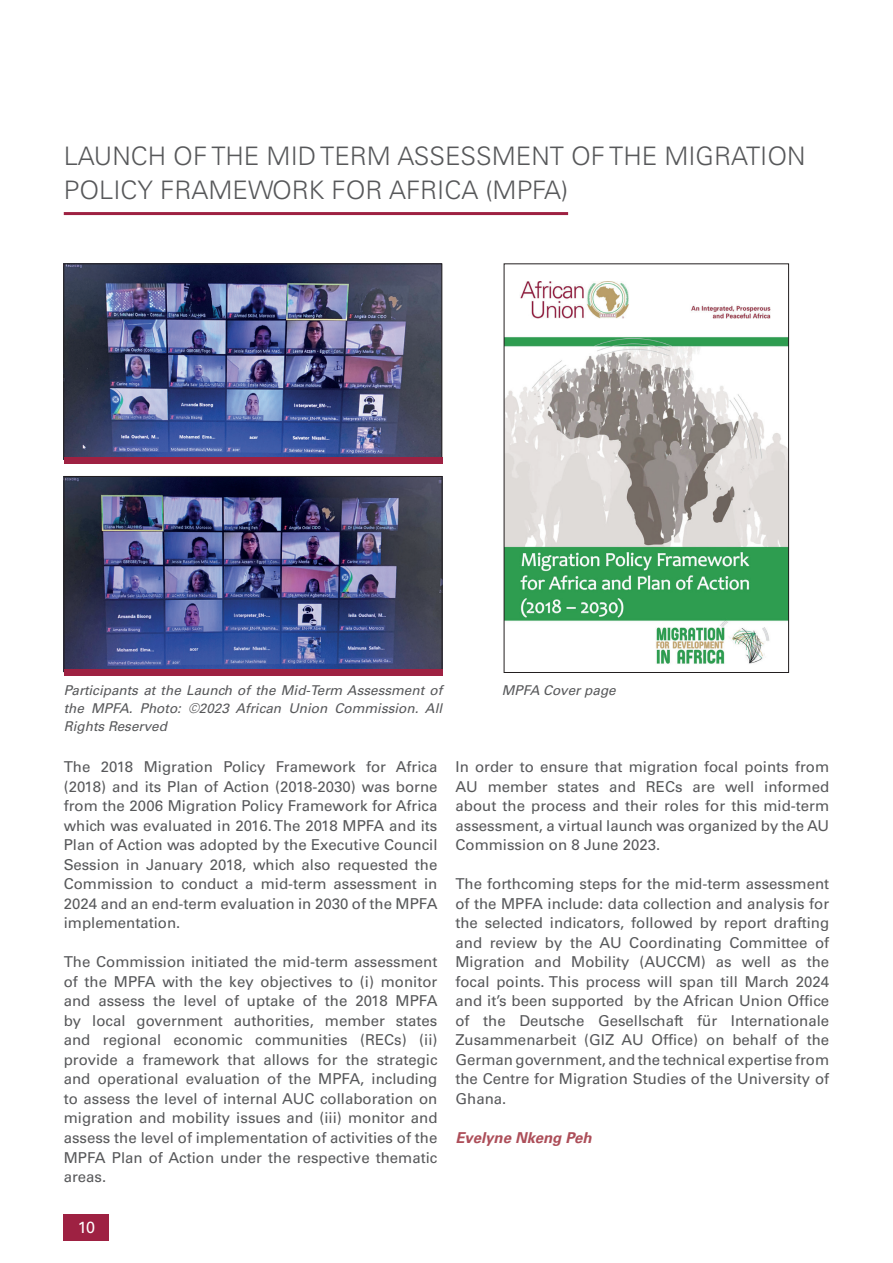
<style>
.page{position:relative;width:893px;height:1263px;background:#fff}
.page>*{position:absolute;margin:0;border:0;box-sizing:border-box;transform-origin:0 0}
.t1{font:300 25.5px/34.5px "Univers";color:#57585a}
.t2{font:16.2px "Univers";color:#fff}
.t3{font:15px/19.5px "Univers";color:#57585a;text-align:justify}
.t4{font:italic 700 15px "Univers";color:#ad4e59}
.t5{font:italic 13.5px/18px "Univers";color:#57585a;text-align:justify}
</style>
<div class="page">
<div style="left:64px;top:1214px;width:45px;height:26px;background:#9e2142"></div>
<hr style="left:64px;top:212px;width:504px;height:3px;background:#9e2142">
<img style="left:66px;top:266px;width:374px;height:191px">
<div style="left:64px;top:264px;width:378px;height:195px;border:1px solid #231f20"></div>
<div style="left:64px;top:457px;width:378px;height:6px;background:#9e2142"></div>
<img style="left:66px;top:478px;width:374px;height:192px">
<div style="left:64px;top:476px;width:378px;height:196px;border:1px solid #231f20"></div>
<div style="left:64px;top:670px;width:378px;height:6px;background:#9e2142"></div>
<img style="left:506px;top:281px;width:281px;height:383px">
<div style="left:504px;top:264px;width:285px;height:409px;border:1px solid #231f20"></div>
<p class="t1" style="left:64px;top:139px;width:743px">LAUNCH OF THE MID TERM ASSESSMENT OF THE MIGRATION<br>POLICY FRAMEWORK FOR AFRICA (MPFA)</p>
<p class="t5" style="left:64px;top:681px;width:380px">Participants at the Launch of the Mid-Term Assessment of the MPFA. Photo: ©2023 African Union Commission. All Rights Reserved</p>
<p class="t5" style="left:502px;top:681px;width:116px">MPFA Cover page</p>
<p class="t3" style="left:64px;top:757px;width:375px">The 2018 Migration Policy Framework for Africa (2018) and its Plan of Action (2018-2030) was borne from the 2006 Migration Policy Framework for Africa which was evaluated in 2016. The 2018 MPFA and its Plan of Action was adopted by the Executive Council Session in January 2018, which also requested the Commission to conduct a mid-term assessment in 2024 and an end-term evaluation in 2030 of the MPFA implementation.</p>
<p class="t3" style="left:64px;top:952px;width:375px">The Commission initiated the mid-term assessment of the MPFA with the key objectives to (i) monitor and assess the level of uptake of the 2018 MPFA by local government authorities, member states and regional economic communities (RECs) (ii) provide a framework that allows for the strategic and operational evaluation of the MPFA, including to assess the level of internal AUC collaboration on migration and mobility issues and (iii) monitor and assess the level of implementation of activities of the MPFA Plan of Action under the respective thematic areas.</p>
<p class="t2" style="left:78px;top:1218px;width:19px">10</p>
<p class="t3" style="left:455px;top:757px;width:375px">In order to ensure that migration focal points from AU member states and RECs are well informed about the process and their roles for this mid-term assessment, a virtual launch was organized by the AU Commission on 8 June 2023.</p>
<p class="t3" style="left:455px;top:874px;width:375px">The forthcoming steps for the mid-term assessment of the MPFA include: data collection and analysis for the selected indicators, followed by report drafting and review by the AU Coordinating Committee of Migration and Mobility (AUCCM) as well as the focal points. This process will span till March 2024 and it’s been supported by the African Union Office of the Deutsche Gesellschaft für Internationale Zusammenarbeit (GIZ AU Office) on behalf of the German government, and the technical expertise from the Centre for Migration Studies of the University of Ghana.</p>
<p class="t4" style="left:455px;top:1129px;width:138px">Evelyne Nkeng Peh</p>
</div>
